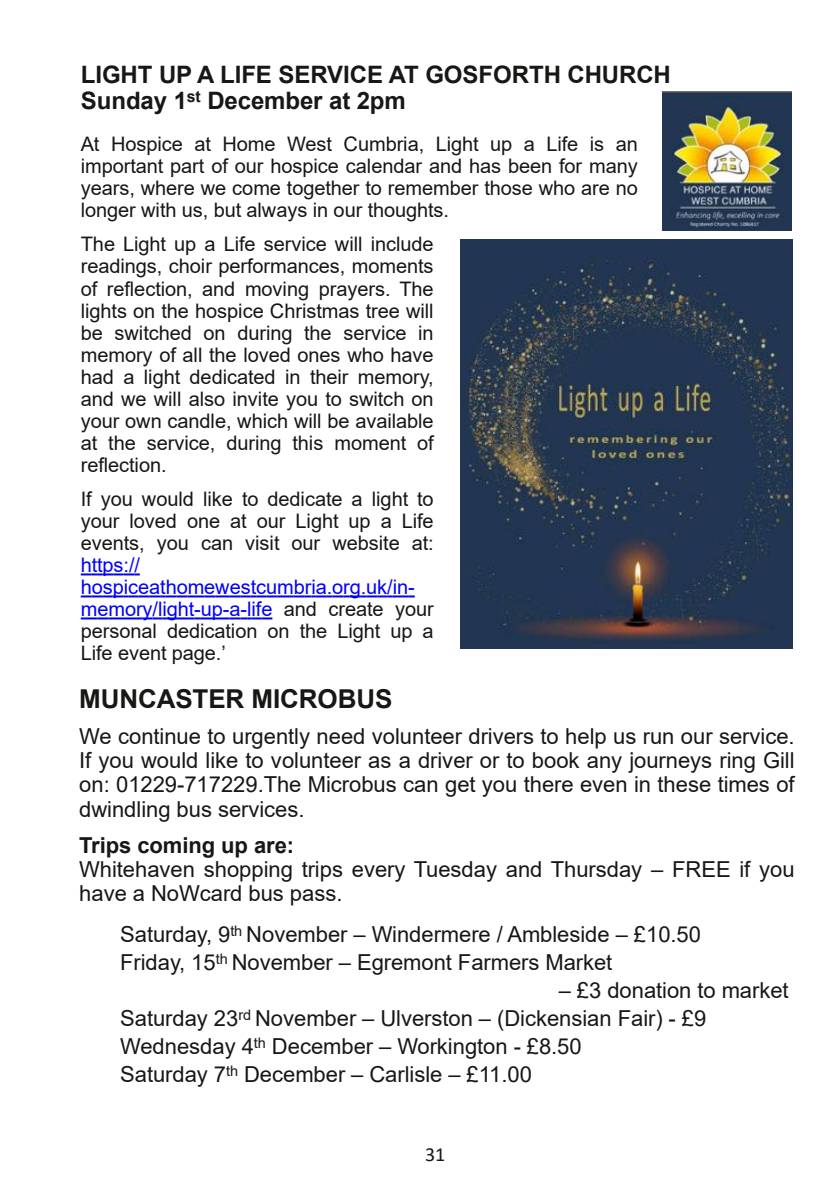
<style>
.page{position:relative;width:840px;height:1191px;background:#fff}
.page>*{position:absolute;margin:0;border:0;box-sizing:border-box;transform-origin:0 0}
.t1{font:700 26px "Arial";letter-spacing:-.005em;color:#181715}
.t2{font:700 24px/26px "Arial";letter-spacing:-.005em;color:#181715}
.t3{font:22px/24px "Arial";color:#181715}
.t4{font:700 22px "Arial";letter-spacing:-.005em;color:#181715}
.t5{font:20px/22px "Arial";letter-spacing:-.005em;color:#181715;text-align:justify}
.t6{font:20px/22px "Arial";letter-spacing:-.005em;color:#00f}
.t7{font:20px "Calibri";color:#181715}
.s1{color:#181715}
</style>
<div class="page">
<svg style="left:81px;top:573px;width:59px;height:2px"></svg>
<svg style="left:81px;top:595px;width:333px;height:2px"></svg>
<svg style="left:81px;top:617px;width:191px;height:2px"></svg>
<img style="left:460px;top:239px;width:331px;height:409px">
<img style="left:662px;top:92px;width:129px;height:138px">
<p class="t2" style="left:81px;top:62px;width:591px">LIGHT UP A LIFE SERVICE AT GOSFORTH CHURCH<br>Sunday 1<sup>st</sup> December at 2pm</p>
<p class="t5" style="left:81px;top:133px;width:558px">At Hospice at Home West Cumbria, Light up a Life is an important part of our hospice calendar and has been for many years, where we come together to remember those who are no longer with us, but always in our thoughts.</p>
<p class="t5" style="left:81px;top:233px;width:354px">The Light up a Life service will include readings, choir performances, moments of reflection, and moving prayers. The lights on the hospice Christmas tree will be switched on during the service in memory of all the loved ones who have had a light dedicated in their memory, and we will also invite you to switch on your own candle, which will be available at the service, during this moment of reflection.</p>
<p class="t5" style="left:81px;top:487px;width:354px">If you would like to dedicate a light to your loved one at our Light up a Life events, you can visit our website at:</p>
<p class="t6" style="left:81px;top:553px;width:354px">https:// hospiceathomewestcumbria.org.uk/in&shy;memory/light-up-a-life <span class="s1">and create your personal dedication on the Light up a<br>Life event page.’</span></p>
<h1 class="t1" style="left:79px;top:685px;width:314px">MUNCASTER MICROBUS</h1>
<p class="t3" style="left:79px;top:725px;width:716px;text-align:justify">We continue to urgently need volunteer drivers to help us run our service.<br>If you would like to volunteer as a driver or to book any journeys ring Gill on: 01229-717229.The Microbus can get you there even in these times of dwindling bus services.</p>
<p class="t4" style="left:79px;top:832px;width:216px">Trips coming up are:</p>
<p class="t3" style="left:79px;top:857px;width:716px">Whitehaven shopping trips every Tuesday and Thursday – FREE if you have a NoWcard bus pass.</p>
<p class="t3" style="left:120px;top:920px;width:582px;line-height:28px">Saturday, 9<sup>th</sup> November – Windermere / Ambleside – £10.50<br>Friday, 15<sup>th</sup> November – Egremont Farmers Market</p>
<p class="t3" style="left:120px;top:976px;width:669px;line-height:28px;text-indent:438px">– £3 donation to market Saturday 23<sup>rd</sup> November – Ulverston – (Dickensian Fair) - £9<br>Wednesday 4<sup>th</sup> December – Workington - £8.50<br>Saturday 7<sup>th</sup> December – Carlisle – £11.00</p>
<p class="t7" style="left:425px;top:1145px;width:22px">31</p>
</div>
